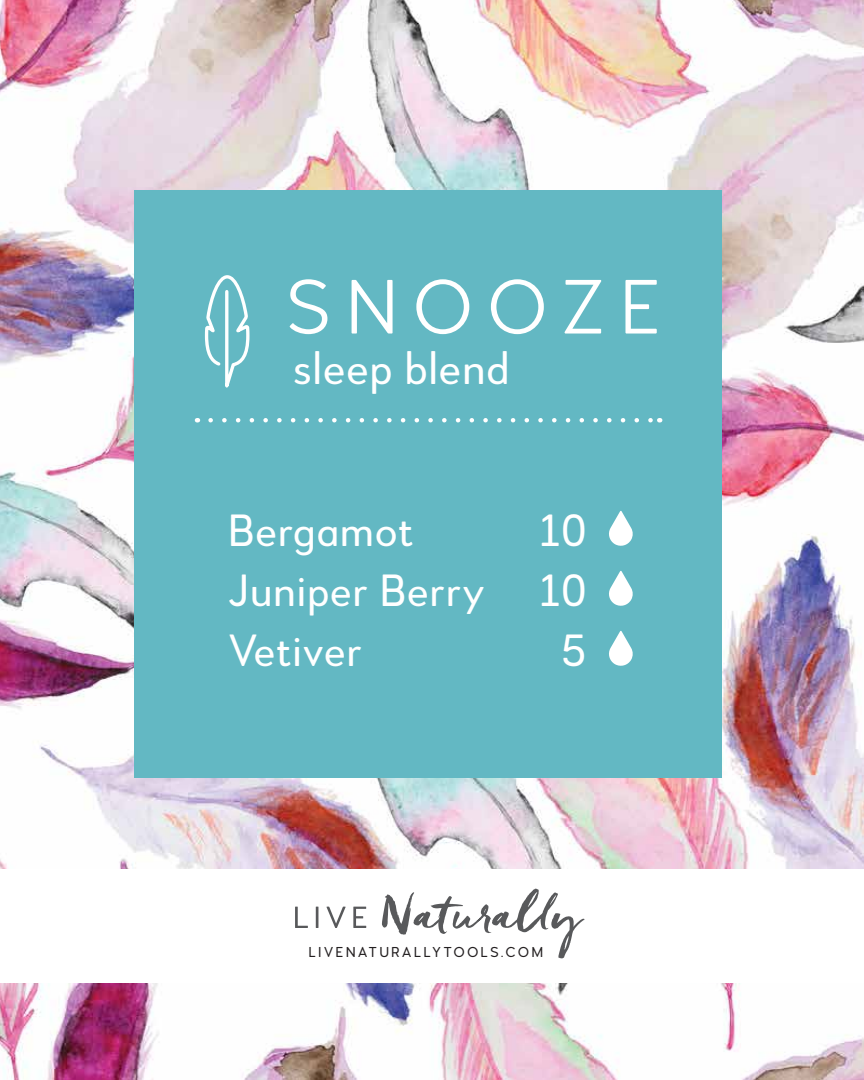
<style>
.page{position:relative;width:864px;height:1080px;background:#fff}
.page>*{position:absolute;margin:0;border:0;box-sizing:border-box;transform-origin:0 0}
.t1{font:300 76.65px "Woodford Bourne PRO";letter-spacing:.18em;color:#fff}
.t2{font:46.5px "Woodford Bourne PRO";letter-spacing:.01em;color:#fff}
.t3{font:45px/60px "Woodford Bourne PRO";letter-spacing:.01em;color:#fff;text-align:justify}
.t4{font:14.25px "Woodford Bourne PRO";letter-spacing:.15em;color:#231f20}
</style>
<div class="page">
<img style="left:0;top:0;width:864px;height:1080px">
<div style="left:134px;top:190px;width:588px;height:588px;background:#63b8c3"></div>
<svg style="left:204px;top:275px;width:46px;height:113px"></svg>
<svg style="left:211px;top:418px;width:441px;height:4px"></svg>
<svg style="left:609px;top:511px;width:24px;height:35px"></svg>
<svg style="left:609px;top:571px;width:24px;height:35px"></svg>
<svg style="left:609px;top:631px;width:24px;height:35px"></svg>
<div style="left:0;top:869px;width:864px;height:114px;background:#fff"></div>
<svg style="left:382px;top:889px;width:202px;height:69px"></svg>
<svg style="left:295px;top:907px;width:13px;height:21px"></svg>
<hr style="left:316px;top:907px;width:2px;height:21px;background:#58595b">
<svg style="left:326px;top:907px;width:20px;height:21px"></svg>
<svg style="left:353px;top:907px;width:13px;height:21px"></svg>
<h1 class="t1" style="left:285px;top:262px;width:377px">SNOOZE</h1>
<p class="t2" style="left:293px;top:341px;width:219px">sleep blend</p>
<p class="t3" style="left:228px;top:501px;width:361px;text-indent:311px">10<br>Juniper Berry 10<br>Vetiver</p>
<p class="t3" style="left:228px;top:501px;width:188px">Bergamot</p>
<p class="t3" style="left:560px;top:621px;width:28px">5</p>
<p class="t4" style="left:309px;top:943px;width:236px">LIVENATURALLYTOOLS.COM</p>
</div>
